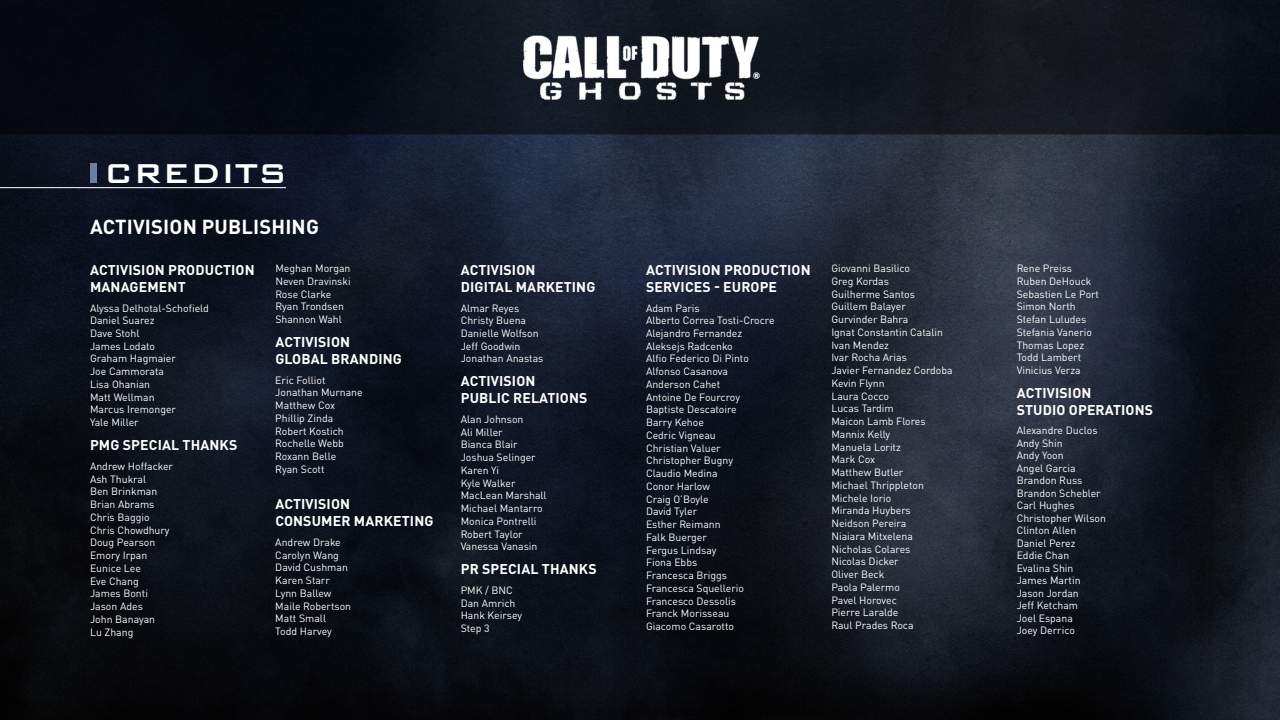
<style>
.page{position:relative;width:1280px;height:720px;background:#fff}
.page>*{position:absolute;margin:0;border:0;box-sizing:border-box;transform-origin:0 0}
.t1{font:500 36.5px "Bank Gothic BT";color:#fff}
.t2{font:700 20px "DINOT";letter-spacing:.01em;color:#fff}
.t3{font:700 14px/16.8px "DINOT";letter-spacing:.01em;color:#fff}
.t4{font:10.5px/12.7px "DINOT";color:#fff}
</style>
<div class="page">
<img style="left:0;top:0;width:1280px;height:720px">
<div style="left:90px;top:164px;width:6px;height:19px;background:#6b7f9f"></div>
<hr style="left:0;top:187px;width:286px;height:1px;background:#fff">
<h1 class="t1" style="left:104px;top:153px;width:185px">CREDITS</h1>
<h2 class="t2" style="left:90px;top:213px;width:230px">ACTIVISION PUBLISHING</h2>
<h3 class="t3" style="left:90px;top:261px;width:166px">ACTIVISION PRODUCTION<br>MANAGEMENT</h3>
<p class="t4" style="left:90px;top:301px;width:120px">Alyssa Delhotal-Schofield<br>Daniel Suarez<br>Dave Stohl<br>James Lodato<br>Graham Hagmaier<br>Joe Cammorata<br>Lisa Ohanian<br>Matt Wellman<br>Marcus Iremonger<br>Yale Miller</p>
<h3 class="t3" style="left:90px;top:436px;width:149px">PMG SPECIAL THANKS</h3>
<p class="t4" style="left:90px;top:459px;width:85px">Andrew Hoffacker<br>Ash Thukral<br>Ben Brinkman<br>Brian Abrams<br>Chris Baggio<br>Chris Chowdhury<br>Doug Pearson<br>Emory Irpan<br>Eunice Lee<br>Eve Chang<br>James Bonti<br>Jason Ades<br>John Banayan<br>Lu Zhang</p>
<p class="t4" style="left:275px;top:262px;width:77px">Meghan Morgan<br>Neven Dravinski<br>Rose Clarke<br>Ryan Trondsen<br>Shannon Wahl</p>
<h3 class="t3" style="left:275px;top:333px;width:128px">ACTIVISION<br>GLOBAL BRANDING</h3>
<p class="t4" style="left:275px;top:373px;width:89px">Eric Folliot<br>Jonathan Murnane<br>Matthew Cox<br>Phillip Zinda<br>Robert Kostich<br>Rochelle Webb<br>Roxann Belle<br>Ryan Scott</p>
<h3 class="t3" style="left:275px;top:496px;width:160px">ACTIVISION<br>CONSUMER MARKETING</h3>
<p class="t4" style="left:275px;top:536px;width:77px">Andrew Drake<br>Carolyn Wang<br>David Cushman<br>Karen Starr<br>Lynn Ballew<br>Maile Robertson<br>Matt Small<br>Todd Harvey</p>
<h3 class="t3" style="left:461px;top:261px;width:136px">ACTIVISION<br>DIGITAL MARKETING</h3>
<p class="t4" style="left:461px;top:301px;width:84px">Almar Reyes<br>Christy Buena<br>Danielle Wolfson<br>Jeff Goodwin<br>Jonathan Anastas</p>
<h3 class="t3" style="left:461px;top:372px;width:128px">ACTIVISION<br>PUBLIC RELATIONS</h3>
<p class="t4" style="left:461px;top:413px;width:88px">Alan Johnson<br>Ali Miller<br>Bianca Blair<br>Joshua Selinger<br>Karen Yi<br>Kyle Walker<br>MacLean Marshall<br>Michael Mantarro<br>Monica Pontrelli<br>Robert Taylor<br>Vanessa Vanasin</p>
<h3 class="t3" style="left:461px;top:560px;width:137px">PR SPECIAL THANKS</h3>
<p class="t4" style="left:461px;top:584px;width:63px">PMK / BNC<br>Dan Amrich<br>Hank Keirsey<br>Step 3</p>
<h3 class="t3" style="left:646px;top:261px;width:166px">ACTIVISION PRODUCTION<br>SERVICES - EUROPE</h3>
<p class="t4" style="left:646px;top:301px;width:130px">Adam Paris<br>Alberto Correa Tosti-Crocre<br>Alejandro Fernandez<br>Aleksejs Radcenko<br>Alfio Federico Di Pinto<br>Alfonso Casanova<br>Anderson Cahet<br>Antoine De Fourcroy<br>Baptiste Descatoire<br>Barry Kehoe<br>Cedric Vigneau<br>Christian Valuer<br>Christopher Bugny<br>Claudio Medina<br>Conor Harlow<br>Craig O’Boyle<br>David Tyler<br>Esther Reimann<br>Falk Buerger<br>Fergus Lindsay<br>Fiona Ebbs<br>Francesca Briggs<br>Francesca Squellerio<br>Francesco Dessolis<br>Franck Morisseau<br>Giacomo Casarotto</p>
<p class="t4" style="left:831px;top:262px;width:123px">Giovanni Basilico<br>Greg Kordas<br>Guilherme Santos<br>Guillem Balayer<br>Gurvinder Bahra<br>Ignat Constantin Catalin<br>Ivan Mendez<br>Ivar Rocha Arias<br>Javier Fernandez Cordoba<br>Kevin Flynn<br>Laura Cocco<br>Lucas Tardim<br>Maicon Lamb Flores<br>Mannix Kelly<br>Manuela Loritz<br>Mark Cox<br>Matthew Butler<br>Michael Thrippleton<br>Michele Iorio<br>Miranda Huybers<br>Neidson Pereira<br>Niaiara Mitxelena<br>Nicholas Colares<br>Nicolas Dicker<br>Oliver Beck<br>Paola Palermo<br>Pavel Horovec<br>Pierre Laralde<br>Raul Prades Roca</p>
<p class="t4" style="left:1017px;top:262px;width:84px">Rene Preiss<br>Ruben DeHouck<br>Sebastien Le Port<br>Simon North<br>Stefan Luludes<br>Stefania Vanerio<br>Thomas Lopez<br>Todd Lambert<br>Vinicius Verza</p>
<h3 class="t3" style="left:1017px;top:384px;width:138px">ACTIVISION<br>STUDIO OPERATIONS</h3>
<p class="t4" style="left:1017px;top:424px;width:91px">Alexandre Duclos<br>Andy Shin<br>Andy Yoon<br>Angel Garcia<br>Brandon Russ<br>Brandon Schebler<br>Carl Hughes<br>Christopher Wilson<br>Clinton Allen<br>Daniel Perez<br>Eddie Chan<br>Evalina Shin<br>James Martin<br>Jason Jordan<br>Jeff Ketcham<br>Joel Espana<br>Joey Derrico</p>
</div>
